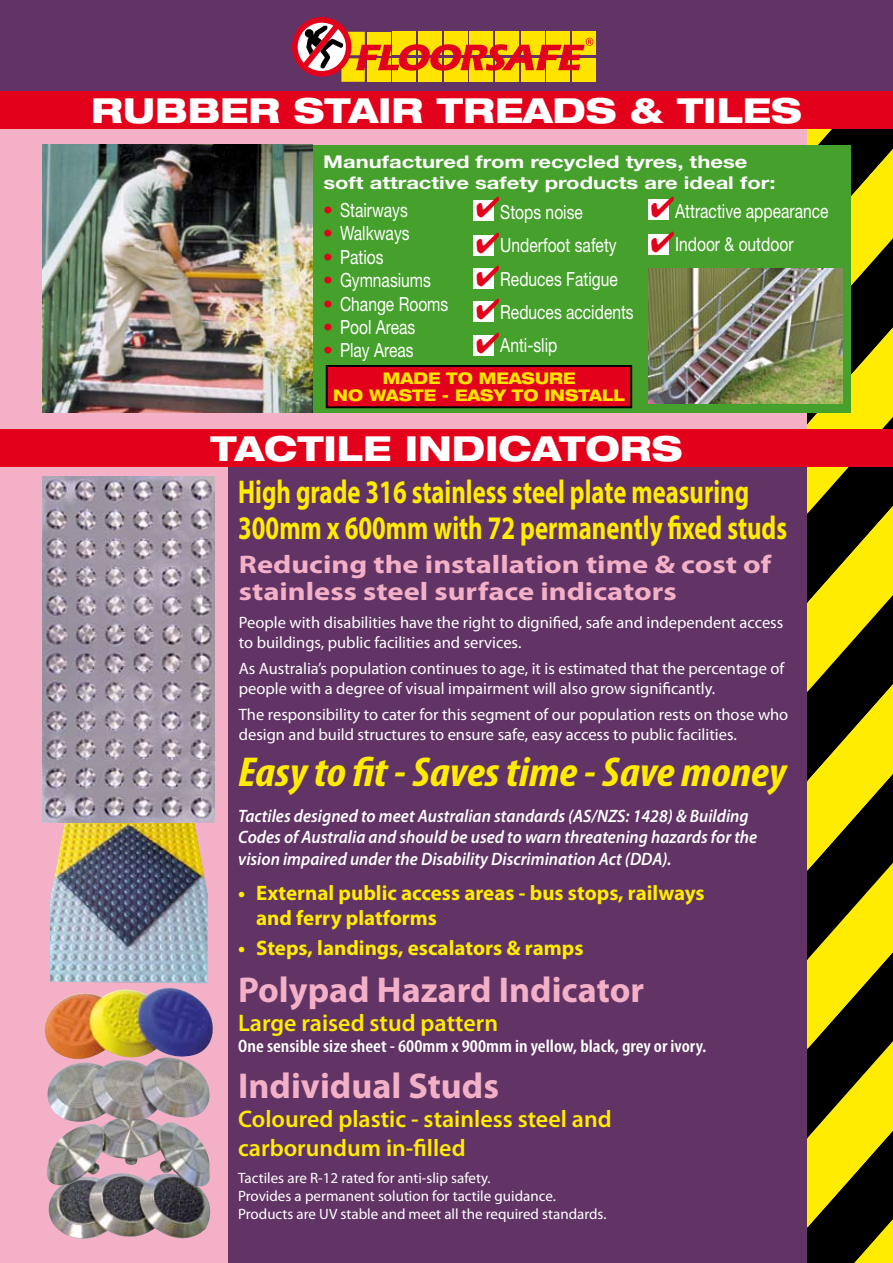
<style>
.page{position:relative;width:893px;height:1263px;background:#f3b0c6}
.page>*{position:absolute;margin:0;border:0;box-sizing:border-box;transform-origin:0 0}
.t1{font:italic 700 condensed 42px "Myriad Pro";color:#ffec00;scale:1.1 1}
.t2{font:700 36px "Myriad Pro";color:#f3b0c6}
.t3{font:800 expanded 34.5px "Helvetica Neue";color:#fff}
.t4{font:700 33px/36px "Myriad Pro";color:#ffec00;scale:.75 1}
.t5{font:28.8px/33.9px "Zapf Dingbats";color:#e2001a;text-align:justify}
.t6{font:700 25.5px/27px "Myriad Pro";color:#f3b0c6;scale:1.2 1}
.t7{font:600 24px/28.8px "Myriad Pro";color:#ffec00}
.t8{font:700 21px/25.2px "Myriad Pro";color:#ffec00}
.t9{font:19.5px/33.5px "Helvetica Neue";color:#fff;scale:.8 1}
.t10{font:italic 600 18px/21.6px "Myriad Pro";color:#fff;scale:.94 1}
.t11{font:600 condensed 18px "Myriad Pro";color:#fff;scale:1.1 1}
.t12{font:700 17.55px/20.9px "Helvetica Neue";color:#fff;scale:1.25 1}
.t13{font:16.5px/19.8px "Myriad Pro";color:#fff}
.t14{font:800 expanded 16.05px/17px "Helvetica Neue";color:#ffe400;text-align:center;scale:.94 1}
.t15{font:15px/18px "Myriad Pro";color:#fff}
.s1{color:#e2001a}
</style>
<div class="page">
<img style="left:50px;top:822px;width:158px;height:161px">
<img style="left:43px;top:477px;width:172px;height:345px">
<div style="left:228px;top:466px;width:665px;height:797px;background:#613465"></div>
<svg style="left:808px;top:610px;width:85px;height:59px;fill:#ffec00"></svg>
<svg style="left:808px;top:129px;width:85px;height:481px;fill:#fceb00"></svg>
<svg style="left:808px;top:669px;width:85px;height:90px;fill:#000"></svg>
<svg style="left:808px;top:759px;width:85px;height:504px"></svg>
<div style="left:0;top:0;width:893px;height:93px;background:#613465"></div>
<div style="left:0;top:91px;width:893px;height:38px;background:#e2001a"></div>
<div style="left:43px;top:145px;width:807px;height:267px;background:#45a12b"></div>
<div style="left:648px;top:199px;width:20px;height:21px;background:#fff"></div>
<div style="left:572px;top:58px;width:23px;height:24px;background:#ffe400"></div>
<div style="left:572px;top:32px;width:23px;height:23px;background:#ffe400"></div>
<svg style="left:292px;top:17px;width:301px;height:65px"></svg>
<div style="left:648px;top:235px;width:20px;height:20px;background:#fff"></div>
<div style="left:473px;top:200px;width:21px;height:20px;background:#fff"></div>
<div style="left:473px;top:235px;width:21px;height:20px;background:#fff"></div>
<div style="left:473px;top:269px;width:21px;height:20px;background:#fff"></div>
<div style="left:473px;top:302px;width:21px;height:20px;background:#fff"></div>
<div style="left:473px;top:335px;width:21px;height:21px;background:#fff"></div>
<img style="left:48px;top:1189px;width:163px;height:50px">
<img style="left:46px;top:1124px;width:164px;height:65px">
<img style="left:47px;top:1065px;width:163px;height:59px">
<img style="left:44px;top:988px;width:169px;height:77px">
<div style="left:0;top:429px;width:893px;height:38px;background:#e2001a"></div>
<img style="left:43px;top:145px;width:269px;height:268px">
<img style="left:648px;top:269px;width:195px;height:135px">
<div style="left:327px;top:366px;width:304px;height:41px;background:#e2001a"></div>
<div style="left:326px;top:365px;width:306px;height:43px;border:2px solid #000"></div>
<svg style="left:668px;top:199px;width:1px;height:18px"></svg>
<h3 class="t3" style="left:91px;top:88px;width:712px">RUBBER STAIR TREADS &amp; TILES</h3>
<p class="t12" style="left:323px;top:151px;width:363px">Manufactured from recycled tyres, these soft attractive safety products are ideal for:</p>
<p class="t9" style="left:323px;top:193px;width:108px"><span class="s1">•</span> Stairways</p>
<p class="t9" style="left:323px;top:216px;width:110px"><span class="s1">•</span> Walkways</p>
<p class="t9" style="left:323px;top:240px;width:77px"><span class="s1">•</span> Patios</p>
<p class="t9" style="left:323px;top:263px;width:137px"><span class="s1">•</span> Gymnasiums</p>
<p class="t9" style="left:323px;top:287px;width:158px"><span class="s1">•</span> Change Rooms</p>
<p class="t9" style="left:323px;top:310px;width:117px"><span class="s1">•</span> Pool Areas</p>
<p class="t9" style="left:323px;top:333px;width:115px"><span class="s1">•</span> Play Areas</p>
<h3 class="t5" style="left:476px;top:191px;width:26px">✔ ✔ ✔ ✔</h3>
<p class="t9" style="left:500px;top:195px;width:168px">Stops noise<br>Underfoot safety<br>Reduces Fatigue<br>Reduces accidents</p>
<p class="t9" style="left:476px;top:328px;width:104px"><span class="s1">✔</span>Anti-slip</p>
<p class="t14" style="left:333px;top:369px;width:312px">MADE TO MEASURE<br>NO WASTE - EASY TO INSTALL</p>
<p class="t9" style="left:675px;top:194px;width:193px">Attractive appearance</p>
<p class="t9" style="left:650px;top:227px;width:180px"><span class="s1">✔</span>Indoor &amp; outdoor</p>
<h3 class="t3" style="left:210px;top:426px;width:474px">TACTILE INDICATORS</h3>
<h3 class="t4" style="left:238px;top:473px;width:733px">High grade 316 stainless steel plate measuring<br>300mm x 600mm with 72 permanently fixed studs</h3>
<h3 class="t6" style="left:239px;top:550px;width:445px">Reducing the installation time &amp; cost of stainless steel surface indicators</h3>
<p class="t13" style="left:239px;top:612px;width:546px">People with disabilities have the right to dignified, safe and independent access to buildings, public facilities and services.</p>
<p class="t13" style="left:239px;top:658px;width:547px">As Australia’s population continues to age, it is estimated that the percentage of people with a degree of visual impairment will also grow significantly.</p>
<p class="t13" style="left:239px;top:704px;width:551px">The responsibility to cater for this segment of our population rests on those who design and build structures to ensure safe, easy access to public facilities.</p>
<h1 class="t1" style="left:238px;top:746px;width:500px">Easy to fit - Saves time - Save money</h1>
<p class="t10" style="left:238px;top:804px;width:554px">Tactiles designed to meet Australian standards (AS/NZS: 1428) &amp; Building<br>Codes of Australia and should be used to warn threatening hazards for the vision impaired under the Disability Discrimination Act (DDA).</p>
<p class="t8" style="left:256px;top:880px;width:450px;text-indent:-18px">• External public access areas - bus stops, railways and ferry platforms</p>
<p class="t8" style="left:238px;top:934px;width:347px">• Steps, landings, escalators &amp; ramps</p>
<h2 class="t2" style="left:238px;top:966px;width:408px">Polypad Hazard Indicator</h2>
<h3 class="t7" style="left:238px;top:1007px;width:261px">Large raised stud pattern</h3>
<p class="t11" style="left:238px;top:1035px;width:427px">One sensible size sheet - 600mm x 900mm in yellow, black, grey or ivory.</p>
<h2 class="t2" style="left:238px;top:1063px;width:262px">Individual Studs</h2>
<h3 class="t7" style="left:238px;top:1104px;width:375px">Coloured plastic - stainless steel and carborundum in-filled</h3>
<p class="t15" style="left:238px;top:1169px;width:370px">Tactiles are R-12 rated for anti-slip safety.<br>Provides a permanent solution for tactile guidance.<br>Products are UV stable and meet all the required standards.</p>
</div>
